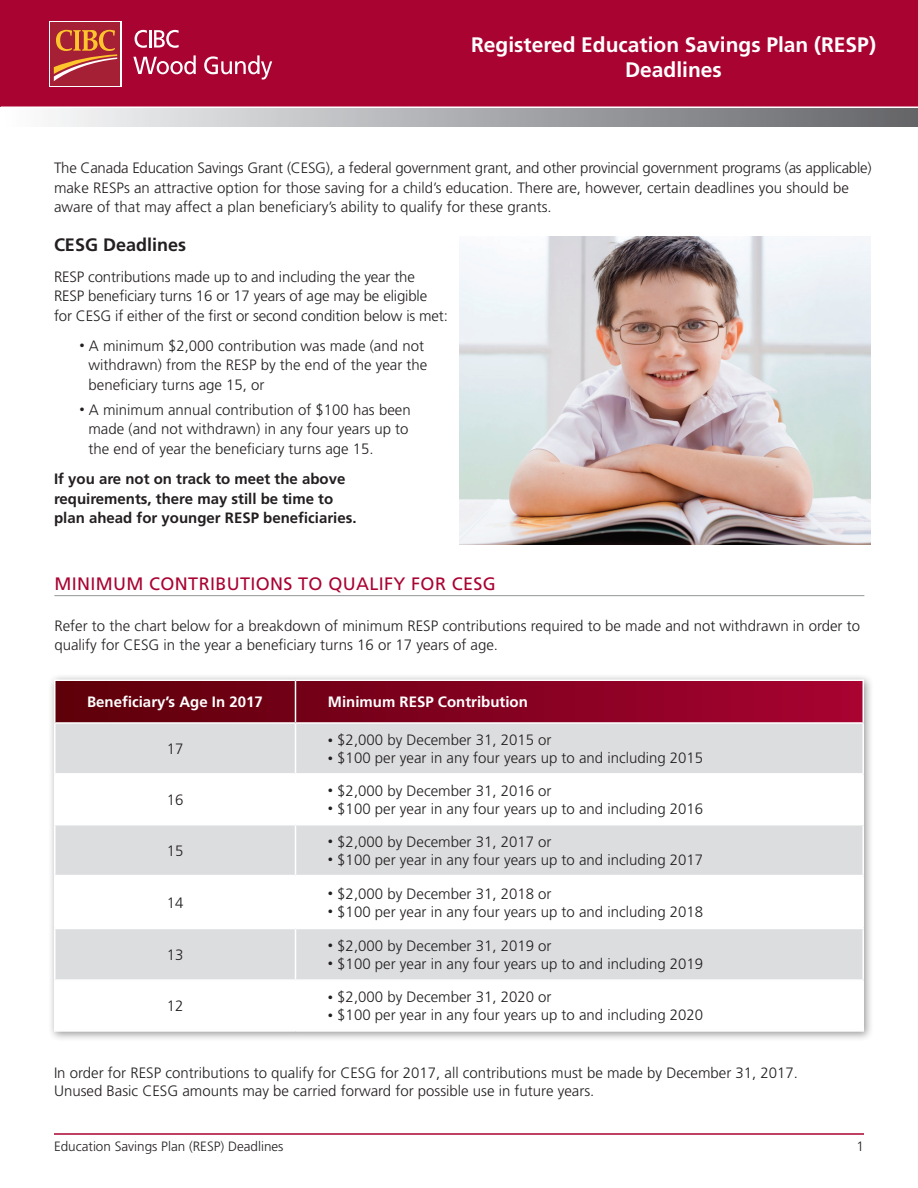
<style>
.page{position:relative;width:918px;height:1188px;background:#fff}
.page>*{position:absolute;margin:0;border:0;box-sizing:border-box;transform-origin:0 0}
.t1{font:700 21px/25.2px "Frutiger LT Std";color:#fff;text-align:center}
.t2{font:18px "Frutiger LT Std";letter-spacing:.02em;color:#a90332}
.t3{font:700 18px "Frutiger LT Std";color:#231f20}
.t4{font:300 15px/19.5px "Frutiger LT Std";color:#231f20}
.t5{font:700 15px/19.5px "Frutiger LT Std";color:#231f20}
.t6{font:700 15px "Frutiger LT Std";color:#fff}
.t7{font:300 13.5px "Frutiger LT Std";color:#231f20}
.s1{font-size:10.5px}
</style>
<div class="page">
<div style="left:0;top:0;width:918px;height:108px;background:#a90332"></div>
<div style="left:49px;top:21px;width:72px;height:66px;background:#a62035"></div>
<svg style="left:54px;top:30px;width:63px;height:51px"></svg>
<svg style="left:135px;top:30px;width:12px;height:18px"></svg>
<hr style="left:149px;top:30px;width:3px;height:17px;background:#fff">
<svg style="left:154px;top:30px;width:25px;height:18px"></svg>
<svg style="left:133px;top:55px;width:63px;height:19px"></svg>
<svg style="left:204px;top:55px;width:68px;height:25px"></svg>
<div style="left:1px;top:108px;width:917px;height:18px;background:linear-gradient(to right,#fbfcfd,#626367)"></div>
<hr style="left:1px;top:106px;width:917px;height:2px;background:#fff">
<hr style="left:54px;top:1133px;width:810px;height:2px;background:#a90332">
<img style="left:459px;top:237px;width:412px;height:307px">
<hr style="left:54px;top:595px;width:810px;height:1px;background:#939598">
<div style="left:48px;top:673px;width:826px;height:369px;background:#231f20;opacity:.45"></div>
<svg style="left:56px;top:681px;width:806px;height:41px;background:#81001e"></svg>
<div style="left:56px;top:724px;width:806px;height:49px;background:#dcdddf"></div>
<svg style="left:56px;top:775px;width:806px;height:255px"></svg>
<hr style="left:54px;top:679px;width:242px;height:2px;background:#fff">
<hr style="left:54px;top:681px;width:2px;height:41px;background:#fff">
<hr style="left:296px;top:679px;width:568px;height:2px;background:#fff">
<hr style="left:295px;top:681px;width:1px;height:41px;background:#fff">
<hr style="left:862px;top:681px;width:2px;height:41px;background:#fff">
<hr style="left:54px;top:722px;width:242px;height:2px;background:#fff">
<hr style="left:54px;top:724px;width:2px;height:49px;background:#fff">
<hr style="left:296px;top:722px;width:568px;height:2px;background:#fff">
<hr style="left:295px;top:724px;width:1px;height:49px;background:#fff">
<hr style="left:862px;top:724px;width:2px;height:49px;background:#fff">
<hr style="left:54px;top:773px;width:242px;height:2px;background:#fff">
<hr style="left:54px;top:775px;width:2px;height:49px;background:#fff">
<hr style="left:296px;top:773px;width:568px;height:2px;background:#fff">
<hr style="left:295px;top:775px;width:1px;height:49px;background:#fff">
<hr style="left:862px;top:775px;width:2px;height:49px;background:#fff">
<hr style="left:54px;top:824px;width:242px;height:1px;background:#fff">
<hr style="left:54px;top:825px;width:2px;height:50px;background:#fff">
<hr style="left:296px;top:824px;width:568px;height:1px;background:#fff">
<hr style="left:295px;top:825px;width:1px;height:50px;background:#fff">
<hr style="left:862px;top:825px;width:2px;height:50px;background:#fff">
<hr style="left:54px;top:875px;width:242px;height:1px;background:#fff">
<hr style="left:54px;top:876px;width:2px;height:52px;background:#fff">
<hr style="left:296px;top:875px;width:568px;height:1px;background:#fff">
<hr style="left:295px;top:876px;width:1px;height:52px;background:#fff">
<hr style="left:862px;top:876px;width:2px;height:52px;background:#fff">
<hr style="left:54px;top:928px;width:242px;height:1px;background:#fff">
<hr style="left:54px;top:929px;width:2px;height:50px;background:#fff">
<hr style="left:296px;top:928px;width:568px;height:1px;background:#fff">
<hr style="left:295px;top:929px;width:1px;height:50px;background:#fff">
<hr style="left:862px;top:929px;width:2px;height:50px;background:#fff">
<hr style="left:54px;top:979px;width:242px;height:2px;background:#fff">
<hr style="left:54px;top:981px;width:2px;height:49px;background:#fff">
<hr style="left:296px;top:979px;width:568px;height:2px;background:#fff">
<hr style="left:295px;top:981px;width:1px;height:49px;background:#fff">
<hr style="left:862px;top:981px;width:2px;height:49px;background:#fff">
<hr style="left:54px;top:1030px;width:242px;height:2px;background:#fff">
<hr style="left:296px;top:1030px;width:568px;height:2px;background:#fff">
<h1 class="t1" style="left:471px;top:32px;width:406px">Registered Education Savings Plan (RESP)<br>Deadlines</h1>
<p class="t4" style="left:54px;top:159px;width:819px">The Canada Education Savings Grant (CESG), a federal government grant, and other provincial government programs (as applicable) make RESPs an attractive option for those saving for a child’s education. There are, however, certain deadlines you should be aware of that may affect a plan beneficiary’s ability to qualify for these grants.</p>
<p class="t3" style="left:54px;top:234px;width:134px">CESG Deadlines</p>
<p class="t4" style="left:54px;top:267px;width:395px">RESP contributions made up to and including the year the<br>RESP beneficiary turns 16 or 17 years of age may be eligible for CESG if either of the first or second condition below is met:</p>
<p class="t4" style="left:88px;top:336px;width:340px;text-indent:-9px"><span class="s1">•</span> A minimum $2,000 contribution was made (and not withdrawn) from the RESP by the end of the year the beneficiary turns age 15, or</p>
<p class="t4" style="left:88px;top:400px;width:324px;text-indent:-9px"><span class="s1">•</span> A minimum annual contribution of $100 has been made (and not withdrawn) in any four years up to the end of year the beneficiary turns age 15.</p>
<p class="t5" style="left:54px;top:469px;width:304px">If you are not on track to meet the above requirements, there may still be time to plan ahead for younger RESP beneficiaries.</p>
<p class="t2" style="left:54px;top:573px;width:443px">MINIMUM CONTRIBUTIONS TO QUALIFY FOR CESG</p>
<p class="t4" style="left:54px;top:616px;width:807px">Refer to the chart below for a breakdown of minimum RESP contributions required to be made and not withdrawn in order to qualify for CESG in the year a beneficiary turns 16 or 17 years of age.</p>
<p class="t6" style="left:87px;top:693px;width:177px">Beneficiary’s Age In 2017</p>
<p class="t6" style="left:328px;top:693px;width:202px">Minimum RESP Contribution</p>
<p class="t4" style="left:167px;top:739px;width:18px">17</p>
<p class="t4" style="left:328px;top:730px;width:225px"><span class="s1">•</span> $2,000 by December 31, 2015 or</p>
<p class="t4" style="left:328px;top:748px;width:377px"><span class="s1">•</span> $100 per year in any four years up to and including 2015</p>
<p class="t4" style="left:167px;top:790px;width:18px">16</p>
<p class="t4" style="left:167px;top:841px;width:18px">15</p>
<p class="t4" style="left:167px;top:893px;width:18px">14</p>
<p class="t4" style="left:167px;top:945px;width:18px">13</p>
<p class="t4" style="left:167px;top:996px;width:18px">12</p>
<p class="t4" style="left:328px;top:781px;width:225px"><span class="s1">•</span> $2,000 by December 31, 2016 or</p>
<p class="t4" style="left:328px;top:799px;width:377px"><span class="s1">•</span> $100 per year in any four years up to and including 2016</p>
<p class="t4" style="left:328px;top:832px;width:225px"><span class="s1">•</span> $2,000 by December 31, 2017 or</p>
<p class="t4" style="left:328px;top:850px;width:377px"><span class="s1">•</span> $100 per year in any four years up to and including 2017</p>
<p class="t4" style="left:328px;top:884px;width:225px"><span class="s1">•</span> $2,000 by December 31, 2018 or</p>
<p class="t4" style="left:328px;top:902px;width:377px"><span class="s1">•</span> $100 per year in any four years up to and including 2018</p>
<p class="t4" style="left:328px;top:936px;width:225px"><span class="s1">•</span> $2,000 by December 31, 2019 or</p>
<p class="t4" style="left:328px;top:954px;width:377px"><span class="s1">•</span> $100 per year in any four years up to and including 2019</p>
<p class="t4" style="left:328px;top:987px;width:225px"><span class="s1">•</span> $2,000 by December 31, 2020 or</p>
<p class="t4" style="left:328px;top:1005px;width:377px"><span class="s1">•</span> $100 per year in any four years up to and including 2020</p>
<p class="t4" style="left:54px;top:1064px;width:746px;line-height:18px">In order for RESP contributions to qualify for CESG for 2017, all contributions must be made by December 31, 2017.<br>Unused Basic CESG amounts may be carried forward for possible use in future years.</p>
<p class="t7" style="left:54px;top:1139px;width:231px">Education Savings Plan (RESP) Deadlines</p>
<p class="t7" style="left:856px;top:1139px;width:9px">1</p>
</div>
